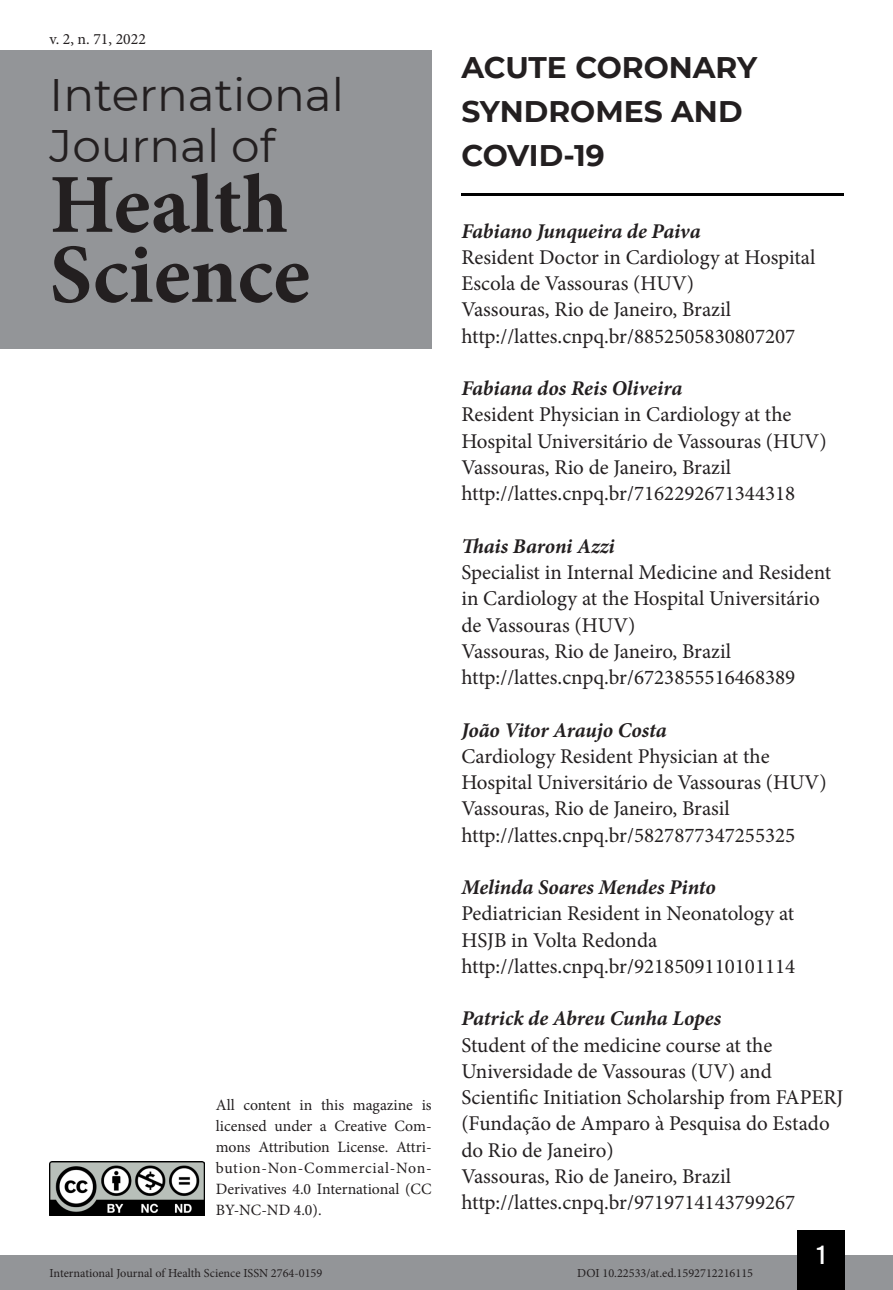
<style>
.page{position:relative;width:893px;height:1290px;background:#fff}
.page>*{position:absolute;margin:0;border:0;box-sizing:border-box;transform-origin:0 0}
.t1{font:700 84px/70px "Minion Pro";color:#231f20}
.t2{font:45.5px/50.8px "Montserrat";color:#231f20}
.Título_Artigo{font:700 29.75px/43.8px "Montserrat";color:#231f20}
.t3{font:26.25px "Bebas Kai";color:#fff}
.Infos_autor{font:21px/26.2px "Minion Pro";color:#231f20}
.Autor{font:italic 700 21px "Minion Pro";letter-spacing:-.005em;color:#231f20}
.t4{font:15.75px/21px "Minion Pro";color:#231f20;text-align:justify}
.t5{font:12.25px "Minion Pro";color:#231f20}
</style>
<div class="page">
<div style="left:0;top:1255px;width:893px;height:35px;background:#939598"></div>
<div style="left:797px;top:1230px;width:48px;height:60px;background:#000"></div>
<img style="left:50px;top:1161px;width:154px;height:54px">
<div style="left:0;top:50px;width:432px;height:298px;background:#939598"></div>
<hr style="left:461px;top:193px;width:382px;height:2px;background:#000">
<p class="t4" style="left:50px;top:28px;width:98px">v. 2, n. 71, 2022</p>
<h2 class="t2" style="left:50px;top:68px;width:296px">International<br>Journal of</h2>
<h1 class="t1" style="left:50px;top:169px;width:262px">Health<br>Science</h1>
<p class="t4" style="left:216px;top:1095px;width:217px">All content in this magazine is licensed under a Creative Com&shy;mons Attribution License. Attri&shy;bution-Non-Commercial-Non-Derivatives 4.0 International (CC BY-NC-ND 4.0).</p>
<p class="Título_Artigo" style="left:461px;top:44px;width:297px">ACUTE CORONARY<br>SYNDROMES AND<br>COVID-19</p>
<p class="Autor" style="left:461px;top:216px;width:241px">Fabiano Junqueira de Paiva</p>
<p class="Infos_autor" style="left:461px;top:244px;width:356px">Resident Doctor in Cardiology at Hospital<br>Escola de Vassouras (HUV)</p>
<p class="Infos_autor" style="left:461px;top:297px;width:271px">Vassouras, Rio de Janeiro, Brazil</p>
<p class="Infos_autor" style="left:461px;top:323px;width:335px">http://lattes.cnpq.br/8852505830807207</p>
<p class="Autor" style="left:461px;top:373px;width:222px">Fabiana dos Reis Oliveira</p>
<p class="Infos_autor" style="left:461px;top:402px;width:367px">Resident Physician in Cardiology at the<br>Hospital Universitário de Vassouras (HUV)</p>
<p class="Infos_autor" style="left:461px;top:454px;width:335px">Vassouras, Rio de Janeiro, Brazil http://lattes.cnpq.br/7162292671344318</p>
<p class="Autor" style="left:461px;top:531px;width:155px">Thais Baroni Azzi</p>
<p class="Infos_autor" style="left:461px;top:559px;width:371px">Specialist in Internal Medicine and Resident in Cardiology at the Hospital Universitário de Vassouras (HUV)</p>
<p class="Infos_autor" style="left:461px;top:638px;width:271px">Vassouras, Rio de Janeiro, Brazil</p>
<p class="Infos_autor" style="left:461px;top:664px;width:335px">http://lattes.cnpq.br/6723855516468389</p>
<p class="Autor" style="left:461px;top:715px;width:207px">João Vitor Araujo Costa</p>
<p class="Infos_autor" style="left:461px;top:743px;width:367px">Cardiology Resident Physician at the<br>Hospital Universitário de Vassouras (HUV)</p>
<p class="Infos_autor" style="left:461px;top:795px;width:270px">Vassouras, Rio de Janeiro, Brasil</p>
<p class="Infos_autor" style="left:461px;top:822px;width:335px">http://lattes.cnpq.br/5827877347255325</p>
<p class="Autor" style="left:461px;top:872px;width:256px">Melinda Soares Mendes Pinto</p>
<p class="Infos_autor" style="left:461px;top:900px;width:334px">Pediatrician Resident in Neonatology at<br>HSJB in Volta Redonda</p>
<p class="Infos_autor" style="left:461px;top:953px;width:335px">http://lattes.cnpq.br/9218509110101114</p>
<p class="Autor" style="left:461px;top:1003px;width:261px">Patrick de Abreu Cunha Lopes</p>
<p class="Infos_autor" style="left:461px;top:1032px;width:383px">Student of the medicine course at the Universidade de Vassouras (UV) and Scientific Initiation Scholarship from FAPERJ (Fundação de Amparo à Pesquisa do Estado do Rio de Janeiro)</p>
<p class="Infos_autor" style="left:461px;top:1163px;width:271px">Vassouras, Rio de Janeiro, Brazil</p>
<p class="Infos_autor" style="left:461px;top:1189px;width:335px">http://lattes.cnpq.br/9719714143799267</p>
<p class="t3" style="left:817px;top:1241px;width:10px">1</p>
<p class="t5" style="left:50px;top:1265px;width:274px">International Journal of Health Science ISSN 2764-0159</p>
<p class="t5" style="left:577px;top:1265px;width:177px">DOI 10.22533/at.ed.1592712216115</p>
</div>
